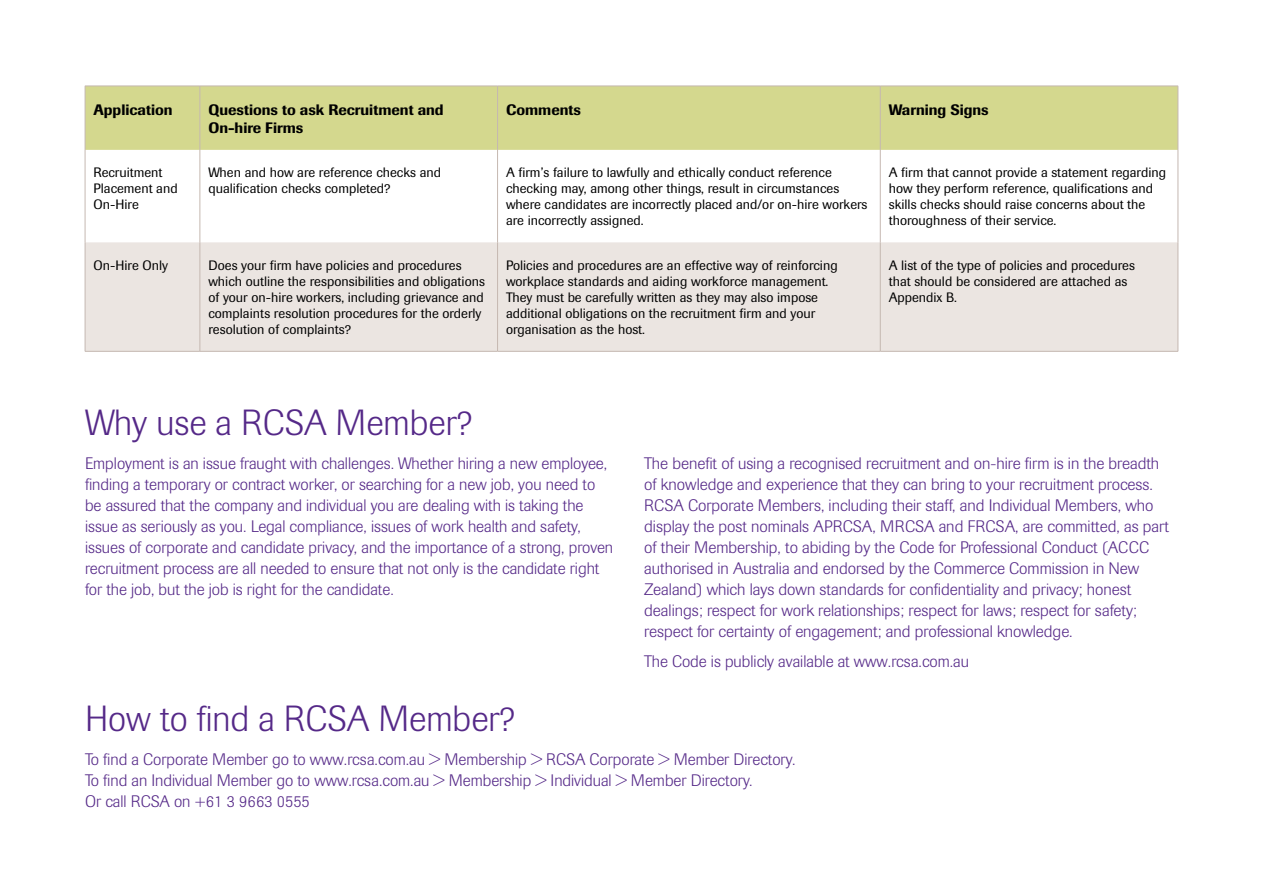
<style>
.page{position:relative;width:1263px;height:893px;background:#fff}
.page>*{position:absolute;margin:0;border:0;box-sizing:border-box;transform-origin:0 0}
.t1{font:300 36px "Imago";color:#552988}
.t2{font:300 16.5px/21px "Imago";color:#552988}
.t3{font:500 15px/18px "Imago";color:#000}
.t4{font:13.5px/16.2px "Imago";color:#000}
</style>
<div class="page">
<div style="left:86px;top:87px;width:1092px;height:63px;background:#d4d88e"></div>
<div style="left:86px;top:242px;width:1092px;height:109px;background:#ebe5e1"></div>
<hr style="left:200px;top:86px;width:1px;height:64px;background:#c5b8b1">
<hr style="left:497px;top:86px;width:1px;height:64px;background:#c5b8b1">
<hr style="left:880px;top:86px;width:1px;height:64px;background:#c5b8b1">
<hr style="left:200px;top:150px;width:1px;height:92px;background:#c5b8b1">
<hr style="left:497px;top:150px;width:1px;height:92px;background:#c5b8b1">
<hr style="left:880px;top:150px;width:1px;height:92px;background:#c5b8b1">
<hr style="left:200px;top:242px;width:1px;height:109px;background:#c5b8b1">
<hr style="left:497px;top:242px;width:1px;height:109px;background:#c5b8b1">
<hr style="left:880px;top:242px;width:1px;height:109px;background:#c5b8b1">
<hr style="left:85px;top:86px;width:115px;height:1px;background:#c5b8b1">
<hr style="left:85px;top:86px;width:1px;height:64px;background:#c5b8b1">
<hr style="left:200px;top:86px;width:297px;height:1px;background:#c5b8b1">
<hr style="left:497px;top:86px;width:383px;height:1px;background:#c5b8b1">
<hr style="left:880px;top:86px;width:298px;height:1px;background:#c5b8b1">
<hr style="left:1178px;top:86px;width:1px;height:64px;background:#c5b8b1">
<hr style="left:85px;top:150px;width:1px;height:92px;background:#c5b8b1">
<hr style="left:1178px;top:150px;width:1px;height:92px;background:#c5b8b1">
<hr style="left:85px;top:242px;width:1px;height:109px;background:#c5b8b1">
<hr style="left:1178px;top:242px;width:1px;height:109px;background:#c5b8b1">
<hr style="left:85px;top:351px;width:115px;height:1px;background:#c5b8b1">
<hr style="left:200px;top:351px;width:297px;height:1px;background:#c5b8b1">
<hr style="left:497px;top:351px;width:383px;height:1px;background:#c5b8b1">
<hr style="left:880px;top:351px;width:298px;height:1px;background:#c5b8b1">
<p class="t3" style="left:94px;top:101px;width:81px">Application</p>
<p class="t3" style="left:208px;top:101px;width:237px">Questions to ask Recruitment and<br>On-hire Firms</p>
<p class="t3" style="left:506px;top:101px;width:76px">Comments</p>
<p class="t3" style="left:889px;top:101px;width:101px">Warning Signs</p>
<p class="t4" style="left:94px;top:164px;width:86px">Recruitment<br>Placement and<br>On-Hire</p>
<p class="t4" style="left:208px;top:164px;width:234px">When and how are reference checks and qualification checks completed?</p>
<p class="t4" style="left:506px;top:164px;width:363px">A firm’s failure to lawfully and ethically conduct reference checking may, among other things, result in circumstances where candidates are incorrectly placed and/or on-hire workers are incorrectly assigned.</p>
<p class="t4" style="left:889px;top:164px;width:279px">A firm that cannot provide a statement regarding how they perform reference, qualifications and skills checks should raise concerns about the thoroughness of their service.</p>
<p class="t4" style="left:94px;top:257px;width:76px">On-Hire Only</p>
<p class="t4" style="left:208px;top:257px;width:278px">Does your firm have policies and procedures which outline the responsibilities and obligations of your on-hire workers, including grievance and complaints resolution procedures for the orderly resolution of complaints?</p>
<p class="t4" style="left:506px;top:257px;width:333px">Policies and procedures are an effective way of reinforcing workplace standards and aiding workforce management.<br>They must be carefully written as they may also impose additional obligations on the recruitment firm and your organisation as the host.</p>
<p class="t4" style="left:889px;top:257px;width:248px">A list of the type of policies and procedures that should be considered are attached as<br>Appendix B.</p>
<h1 class="t1" style="left:85px;top:403px;width:389px">Why use a RCSA Member?</h1>
<p class="t2" style="left:85px;top:453px;width:530px">Employment is an issue fraught with challenges. Whether hiring a new employee, finding a temporary or contract worker, or searching for a new job, you need to be assured that the company and individual you are dealing with is taking the issue as seriously as you. Legal compliance, issues of work health and safety, issues of corporate and candidate privacy, and the importance of a strong, proven recruitment process are all needed to ensure that not only is the candidate right for the job, but the job is right for the candidate.</p>
<p class="t2" style="left:644px;top:453px;width:526px">The benefit of using a recognised recruitment and on-hire firm is in the breadth of knowledge and experience that they can bring to your recruitment process.<br>RCSA Corporate Members, including their staff, and Individual Members, who display the post nominals APRCSA, MRCSA and FRCSA, are committed, as part of their Membership, to abiding by the Code for Professional Conduct (ACCC authorised in Australia and endorsed by the Commerce Commission in New Zealand) which lays down standards for confidentiality and privacy; honest dealings; respect for work relationships; respect for laws; respect for safety; respect for certainty of engagement; and professional knowledge.</p>
<p class="t2" style="left:644px;top:651px;width:326px">The Code is publicly available at www.rcsa.com.au</p>
<h1 class="t1" style="left:85px;top:698px;width:431px">How to find a RCSA Member?</h1>
<p class="t2" style="left:85px;top:749px;width:712px">To find a Corporate Member go to www.rcsa.com.au &gt; Membership &gt; RCSA Corporate &gt; Member Directory.<br>To find an Individual Member go to www.rcsa.com.au &gt; Membership &gt; Individual &gt; Member Directory.<br>Or call RCSA on +61 3 9663 0555</p>
</div>
